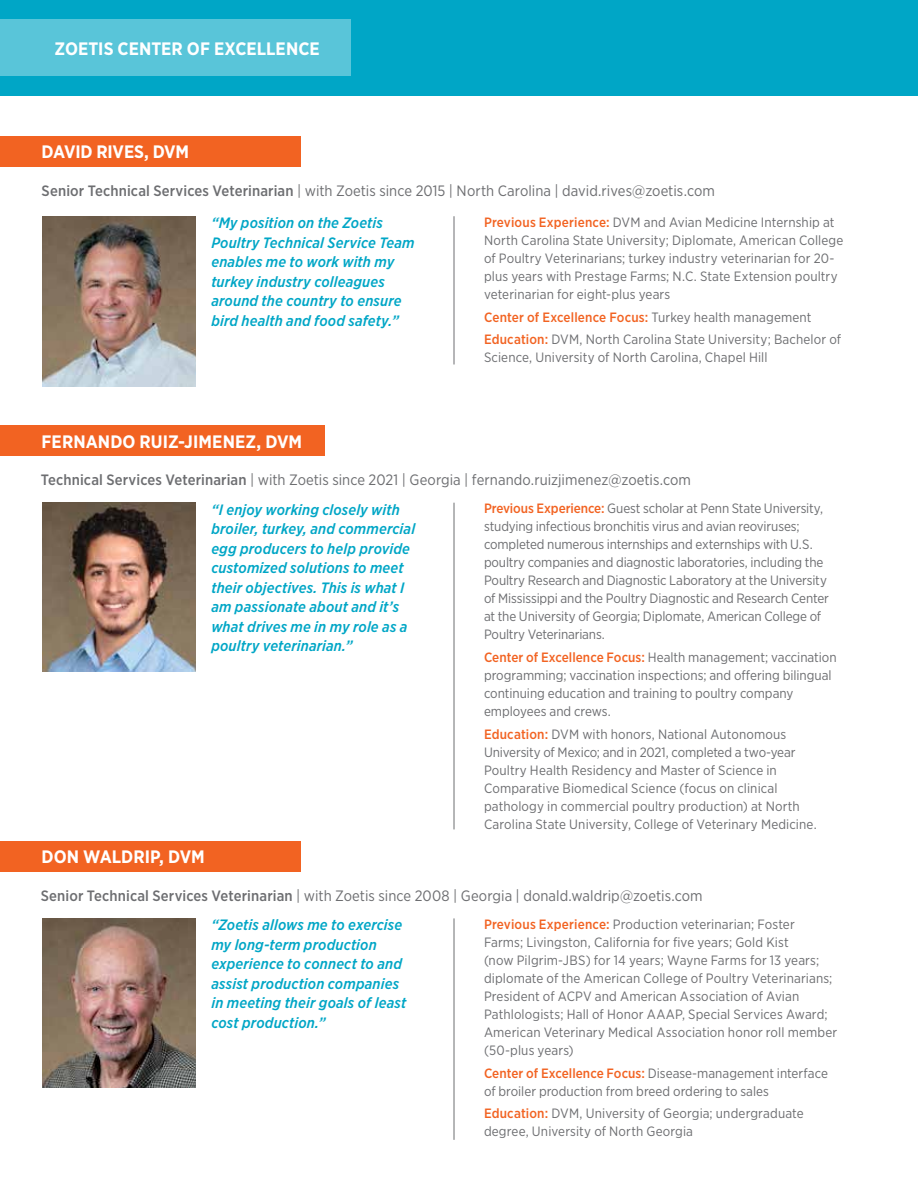
<style>
.page{position:relative;width:918px;height:1188px;background:#fff}
.page>*{position:absolute;margin:0;border:0;box-sizing:border-box;transform-origin:0 0}
.t1{font:700 18px "Gotham Narrow";color:#fff}
.t2{font:italic 500 15px/19.5px "Gotham Narrow";letter-spacing:.01em;color:#00a6c6}
.t3{font:15px/29.8px "Gotham Narrow";color:#6d6e71}
.t4{font:13.5px/18px "Gotham Narrow";color:#6d6e71}
.s1{font-weight:500}
.s2{font-weight:500;color:#f26322}
.s3{font-weight:500;font-style:italic;color:#00a6c6}
</style>
<div class="page">
<div style="left:0;top:0;width:918px;height:95px;background:#00a6c6"></div>
<div style="left:0;top:20px;width:350px;height:56px;background:#59c5d9"></div>
<div style="left:0;top:841px;width:301px;height:31px;background:#f26322"></div>
<img style="left:42px;top:918px;width:154px;height:170px">
<hr style="left:454px;top:918px;width:1px;height:222px;background:#6d6e71">
<div style="left:0;top:426px;width:325px;height:30px;background:#f26322"></div>
<img style="left:42px;top:503px;width:154px;height:169px">
<hr style="left:454px;top:503px;width:1px;height:326px;background:#6d6e71">
<div style="left:0;top:137px;width:301px;height:30px;background:#f26322"></div>
<img style="left:42px;top:216px;width:153px;height:170px">
<hr style="left:454px;top:216px;width:1px;height:148px;background:#6d6e71">
<h1 class="t1" style="left:55px;top:37px;width:267px">ZOETIS CENTER OF EXCELLENCE</h1>
<h1 class="t1" style="left:42px;top:140px;width:149px">DAVID RIVES, DVM</h1>
<p class="t3" style="left:42px;top:176px;width:675px"><span class="s1">Senior Technical Services Veterinarian</span> | with Zoetis since 2015 | North Carolina | david.rives@zoetis.com</p>
<p class="t2" style="left:211px;top:213px;width:205px">“My position on the Zoetis<br>Poultry Technical Service Team enables me to work with my turkey industry colleagues around the country to ensure bird health and food safety.”</p>
<h1 class="t1" style="left:42px;top:430px;width:262px">FERNANDO RUIZ-JIMENEZ, DVM</h1>
<p class="t4" style="left:484px;top:213px;width:361px"><span class="s2">Previous Experience:</span> DVM and Avian Medicine Internship at North Carolina State University; Diplomate, American College of Poultry Veterinarians; turkey industry veterinarian for 20- plus years with Prestage Farms; N.C. State Extension poultry veterinarian for eight-plus years</p>
<p class="t4" style="left:484px;top:305px;width:359px;line-height:22.6px"><span class="s2">Center of Excellence Focus:</span> Turkey health management<br><span class="s2">Education:</span> DVM, North Carolina State University; Bachelor of</p>
<p class="t4" style="left:484px;top:348px;width:285px">Science, University of North Carolina, Chapel Hill</p>
<p class="t3" style="left:211px;top:464px;width:481px;text-indent:-171px"><span class="s1">Technical Services Veterinarian</span> | with Zoetis since 2021 | Georgia | fernando.ruizjimenez@zoetis.com <span class="s3">“I enjoy working closely with</span></p>
<p class="t2" style="left:211px;top:519px;width:205px">broiler, turkey, and commercial egg producers to help provide customized solutions to meet their objectives. This is what I am passionate about and it’s what drives me in my role as a poultry veterinarian.”</p>
<p class="t4" style="left:484px;top:499px;width:346px"><span class="s2">Previous Experience:</span> Guest scholar at Penn State University, studying infectious bronchitis virus and avian reoviruses; completed numerous internships and externships with U.S. poultry companies and diagnostic laboratories, including the Poultry Research and Diagnostic Laboratory at the University of Mississippi and the Poultry Diagnostic and Research Center at the University of Georgia; Diplomate, American College of Poultry Veterinarians.</p>
<p class="t4" style="left:484px;top:648px;width:354px"><span class="s2">Center of Excellence Focus:</span> Health management; vaccination programming; vaccination inspections; and offering bilingual continuing education and training to poultry company employees and crews.</p>
<p class="t4" style="left:484px;top:725px;width:334px"><span class="s2">Education:</span> DVM with honors, National Autonomous University of Mexico; and in 2021, completed a two-year Poultry Health Residency and Master of Science in Comparative Biomedical Science (focus on clinical pathology in commercial poultry production) at North Carolina State University, College of Veterinary Medicine.</p>
<h1 class="t1" style="left:42px;top:846px;width:165px">DON WALDRIP, DVM</h1>
<p class="t3" style="left:211px;top:880px;width:493px;text-indent:-171px"><span class="s1">Senior Technical Services Veterinarian</span> | with Zoetis since 2008 | Georgia | donald.waldrip@zoetis.com <span class="s3">“Zoetis allows me to exercise</span></p>
<p class="t2" style="left:211px;top:935px;width:196px">my long-term production experience to connect to and assist production companies in meeting their goals of least cost production.”</p>
<p class="t4" style="left:484px;top:915px;width:355px"><span class="s2">Previous Experience:</span> Production veterinarian; Foster Farms; Livingston, California for five years; Gold Kist<br>(now Pilgrim-JBS) for 14 years; Wayne Farms for 13 years; diplomate of the American College of Poultry Veterinarians; President of ACPV and American Association of Avian Pathlologists; Hall of Honor AAAP, Special Services Award; American Veterinary Medical Association honor roll member (50-plus years)</p>
<p class="t4" style="left:484px;top:1064px;width:345px"><span class="s2">Center of Excellence Focus:</span> Disease-management interface of broiler production from breed ordering to sales</p>
<p class="t4" style="left:484px;top:1104px;width:321px"><span class="s2">Education:</span> DVM, University of Georgia; undergraduate degree, University of North Georgia</p>
</div>
